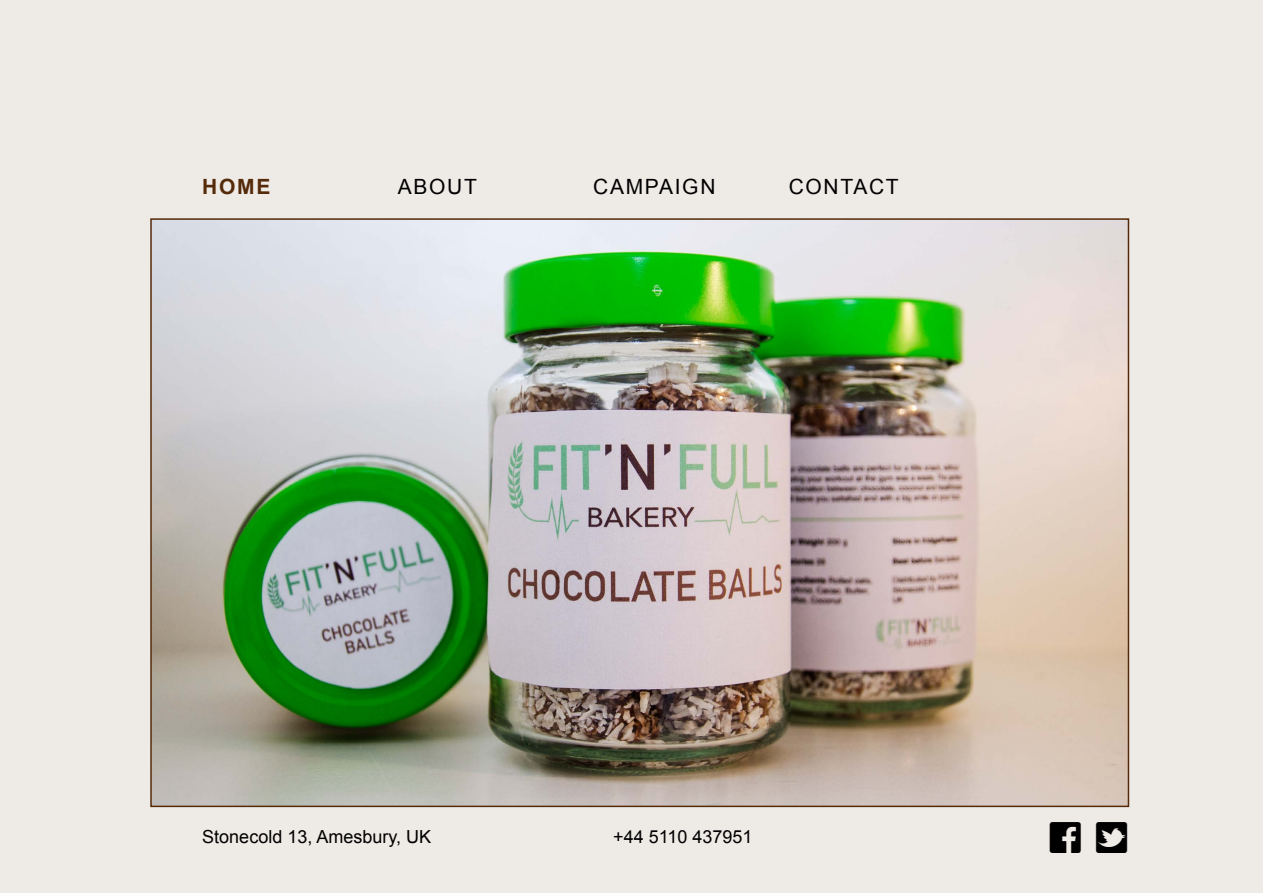
<style>
.page{position:relative;width:1263px;height:893px;background:#eeeae6}
.page>*{position:absolute;margin:0;border:0;box-sizing:border-box;transform-origin:0 0}
.t1{font:45px "Social Icons Pro Set 1 Rounded";color:#000}
.t2{font:21px "Arial";letter-spacing:.08em;color:#000}
.t3{font:700 21px "Arial";color:#542a09}
.t4{font:18px "Arial";color:#000}
</style>
<div class="page">
<img style="left:153px;top:221px;width:973px;height:583px">
<p class="t3" style="left:202px;top:172px;width:70px">HOME</p>
<p class="t2" style="left:398px;top:173px;width:81px">ABOUT</p>
<p class="t2" style="left:593px;top:173px;width:124px">CAMPAIGN</p>
<p class="t2" style="left:789px;top:173px;width:112px">CONTACT</p>
<p class="t4" style="left:202px;top:825px;width:230px">Stonecold 13, Amesbury, UK</p>
<p class="t4" style="left:613px;top:825px;width:141px">+44 5110 437951</p>
<h1 class="t1" style="left:1048px;top:815px;width:82px">f T</h1>
</div>
